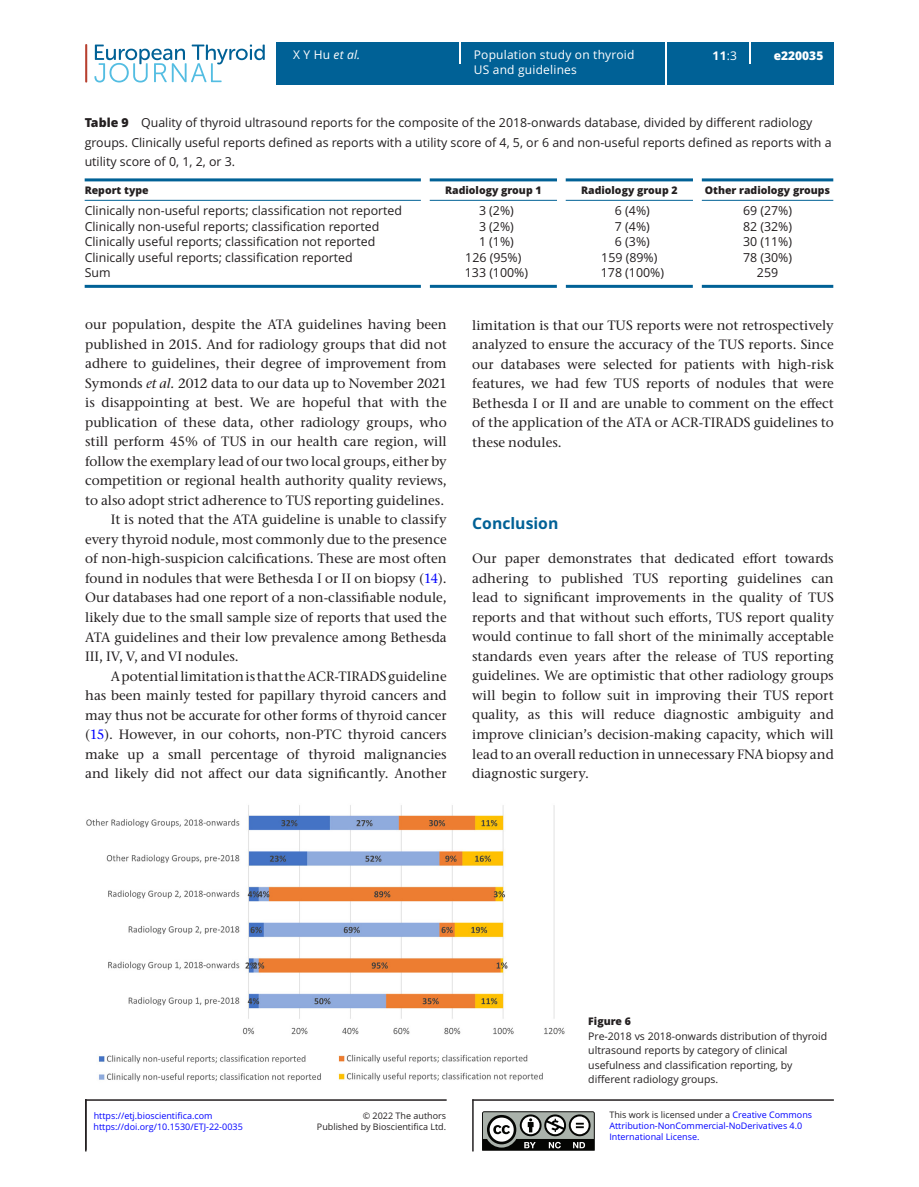
<style>
.page{position:relative;width:919px;height:1187px;background:#fff}
.page>*{position:absolute;margin:0;border:0;box-sizing:border-box;transform-origin:0 0}
.t1{font:700 15.75px "Open Sans";color:#006196}
.TXI{font:500 13.5px/19.5px "Stone Serif ITC Pro";color:#231f20;text-align:justify}
.TXT{font:500 13.5px/19.5px "Stone Serif ITC Pro";color:#231f20;text-align:justify}
.TB{font:12.3px "Open Sans";color:#231f20}
.TC{font:12.3px/19.5px "Open Sans";color:#231f20}
.TB_Bot_Rule{font:12.3px "Open Sans";color:#231f20}
.t2{font:12px "Open Sans";letter-spacing:.015em;color:#fff}
.t3{font:italic 12px "Open Sans";color:#fff}
.t4{font:800 12px "Open Sans";color:#fff}
.t5{font:700 12px "Open Sans";color:#fff}
.FC{font:10.5px/14.7px "Open Sans";color:#231f20}
.TCH{font:800 10.5px "Open Sans";color:#231f20}
.FC-2{font:800 10.5px "Open Sans";color:#231f20}
.t6{font:9px/11.2px "Open Sans";color:#00f}
.t7{font:9px "Open Sans";color:#231f20}
.s1{font-style:normal}
.s2{font-weight:400}
.s3{font-weight:800}
.s4{font-style:italic}
.s5{color:#00f}
.s6{color:#231f20}
</style>
<div class="page">
<div style="left:276px;top:42px;width:557px;height:43px;background:#006196"></div>
<svg style="left:94px;top:45px;width:171px;height:37px"></svg>
<hr style="left:85px;top:44px;width:2px;height:39px;background:#b7402f">
<svg style="left:459px;top:42px;width:1px;height:22px"></svg>
<hr style="left:665px;top:42px;width:1px;height:43px;background:#fff">
<svg style="left:749px;top:42px;width:1px;height:22px"></svg>
<hr style="left:85px;top:178px;width:336px;height:3px;background:#006196">
<hr style="left:85px;top:200px;width:336px;height:1px;background:#006196">
<hr style="left:429px;top:178px;width:128px;height:3px;background:#006196">
<hr style="left:429px;top:200px;width:128px;height:1px;background:#006196">
<hr style="left:565px;top:178px;width:128px;height:3px;background:#006196">
<hr style="left:565px;top:200px;width:128px;height:1px;background:#006196">
<hr style="left:701px;top:178px;width:132px;height:3px;background:#006196">
<hr style="left:701px;top:200px;width:132px;height:1px;background:#006196">
<hr style="left:85px;top:285px;width:336px;height:3px;background:#006196">
<hr style="left:430px;top:285px;width:127px;height:3px;background:#006196">
<hr style="left:566px;top:285px;width:126px;height:3px;background:#006196">
<hr style="left:701px;top:285px;width:132px;height:3px;background:#006196">
<img style="left:86px;top:805px;width:479px;height:277px">
<svg style="left:482px;top:1111px;width:113px;height:40px"></svg>
<hr style="left:85px;top:1099px;width:361px;height:1px;background:#231f20">
<hr style="left:85px;top:1099px;width:2px;height:52px;background:#231f20">
<hr style="left:472px;top:1099px;width:1px;height:52px;background:#231f20">
<hr style="left:472px;top:1099px;width:361px;height:1px;background:#231f20">
<p class="t3" style="left:293px;top:47px;width:69px"><span class="s1">X Y Hu</span> et al.</p>
<p class="t2" style="left:474px;top:47px;width:162px">Population study on thyroid</p>
<p class="t5" style="left:712px;top:47px;width:26px">11<span class="s2">:3</span></p>
<p class="t4" style="left:773px;top:46px;width:51px">e220035</p>
<p class="t2" style="left:474px;top:61px;width:104px">US and guidelines</p>
<p class="TC" style="left:85px;top:113px;width:748px"><span class="s3">Table 9</span> Quality of thyroid ultrasound reports for the composite of the 2018-onwards database, divided by different radiology groups. Clinically useful reports defined as reports with a utility score of 4, 5, or 6 and non-useful reports defined as reports with a utility score of 0, 1, 2, or 3.</p>
<p class="TCH" style="left:85px;top:182px;width:65px">Report type</p>
<p class="TCH" style="left:445px;top:182px;width:98px">Radiology group 1</p>
<p class="TCH" style="left:581px;top:182px;width:98px">Radiology group 2</p>
<p class="TCH" style="left:704px;top:182px;width:127px">Other radiology groups</p>
<p class="TB" style="left:85px;top:202px;width:319px">Clinically non-useful reports; classification not reported</p>
<p class="TB" style="left:479px;top:202px;width:36px">3 (2%)</p>
<p class="TB" style="left:615px;top:202px;width:36px">6 (4%)</p>
<p class="TB" style="left:743px;top:202px;width:51px">69 (27%)</p>
<p class="TB" style="left:85px;top:218px;width:296px">Clinically non-useful reports; classification reported</p>
<p class="TB" style="left:479px;top:218px;width:36px">3 (2%)</p>
<p class="TB" style="left:615px;top:218px;width:36px">7 (4%)</p>
<p class="TB" style="left:743px;top:218px;width:51px">82 (32%)</p>
<p class="TB" style="left:85px;top:233px;width:292px">Clinically useful reports; classification not reported</p>
<p class="TB" style="left:479px;top:233px;width:36px">1 (1%)</p>
<p class="TB" style="left:615px;top:233px;width:36px">6 (3%)</p>
<p class="TB" style="left:743px;top:233px;width:51px">30 (11%)</p>
<p class="TB" style="left:85px;top:249px;width:269px">Clinically useful reports; classification reported</p>
<p class="TB" style="left:465px;top:249px;width:58px">126 (95%)</p>
<p class="TB" style="left:601px;top:249px;width:58px">159 (89%)</p>
<p class="TB" style="left:743px;top:249px;width:51px">78 (30%)</p>
<p class="TB_Bot_Rule" style="left:85px;top:264px;width:27px">Sum</p>
<p class="TB_Bot_Rule" style="left:465px;top:264px;width:65px">133 (100%)</p>
<p class="TB_Bot_Rule" style="left:600px;top:264px;width:65px">178 (100%)</p>
<p class="TB_Bot_Rule" style="left:756px;top:264px;width:23px">259</p>
<p class="TXI" style="left:85px;top:315px;width:363px">our population, despite the ATA guidelines having been published in 2015. And for radiology groups that did not adhere to guidelines, their degree of improvement from Symonds <span class="s4">et al.</span> 2012 data to our data up to November 2021 is disappointing at best. We are hopeful that with the publication of these data, other radiology groups, who still perform 45% of TUS in our health care region, will follow the exemplary lead of our two local groups, either by competition or regional health authority quality reviews, to also adopt strict adherence to TUS reporting guidelines.</p>
<p class="TXI" style="left:85px;top:510px;width:363px;text-indent:26px">It is noted that the ATA guideline is unable to classify every thyroid nodule, most commonly due to the presence of non-high-suspicion calcifications. These are most often found in nodules that were Bethesda I or II on biopsy (<span class="s5">14</span>).<br>Our databases had one report of a non-classifiable nodule, likely due to the small sample size of reports that used the ATA guidelines and their low prevalence among Bethesda III, IV, V, and VI nodules.</p>
<p class="TXI" style="left:85px;top:666px;width:363px;text-indent:26px">A potential limitation is that the ACR-TIRADS guideline has been mainly tested for papillary thyroid cancers and may thus not be accurate for other forms of thyroid cancer (<span class="s5">15</span>). However, in our cohorts, non-PTC thyroid cancers make up a small percentage of thyroid malignancies and likely did not affect our data significantly. Another</p>
<p class="TXI" style="left:472px;top:315px;width:363px">limitation is that our TUS reports were not retrospectively analyzed to ensure the accuracy of the TUS reports. Since our databases were selected for patients with high-risk features, we had few TUS reports of nodules that were Bethesda I or II and are unable to comment on the effect of the application of the ATA or ACR-TIRADS guidelines to these nodules.</p>
<h1 class="t1" style="left:472px;top:512px;width:88px">Conclusion</h1>
<p class="TXT" style="left:472px;top:549px;width:363px">Our paper demonstrates that dedicated effort towards adhering to published TUS reporting guidelines can lead to significant improvements in the quality of TUS reports and that without such efforts, TUS report quality would continue to fall short of the minimally acceptable standards even years after the release of TUS reporting guidelines. We are optimistic that other radiology groups will begin to follow suit in improving their TUS report quality, as this will reduce diagnostic ambiguity and improve clinician’s decision-making capacity, which will lead to an overall reduction in unnecessary FNA biopsy and diagnostic surgery.</p>
<p class="t6" style="left:94px;top:1109px;width:120px">https://etj.bioscientifica.com</p>
<p class="t7" style="left:363px;top:1109px;width:85px">© 2022 The authors</p>
<p class="t6" style="left:93px;top:1121px;width:151px">https://doi.org/10.1530/ETJ-22-0035</p>
<p class="t7" style="left:317px;top:1120px;width:131px">Published by Bioscientifica Ltd.</p>
<p class="FC-2" style="left:588px;top:1012px;width:44px">Figure 6</p>
<p class="FC" style="left:588px;top:1027px;width:240px">Pre-2018 vs 2018-onwards distribution of thyroid ultrasound reports by category of clinical usefulness and classification reporting, by different radiology groups.</p>
<p class="t6" style="left:609px;top:1108px;width:204px"><span class="s6">This work is licensed under a</span> Creative Commons<br>Attribution-NonCommercial-NoDerivatives 4.0<br>International License.</p>
</div>
